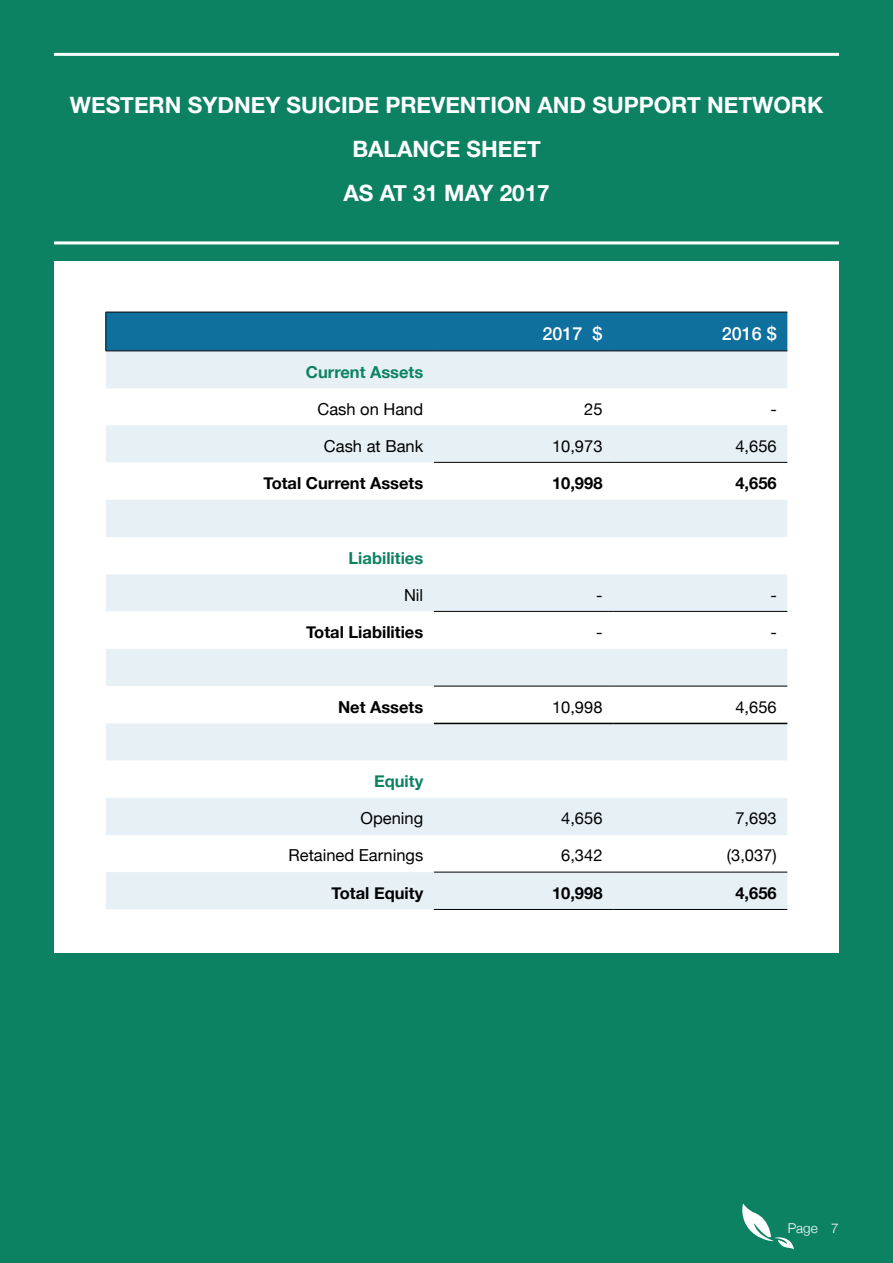
<style>
.page{position:relative;width:893px;height:1263px;background:#0d8263}
.page>*{position:absolute;margin:0;border:0;box-sizing:border-box;transform-origin:0 0}
.t1{font:700 22.5px/44px "Helvetica Neue";color:#fff;text-align:center}
.t2{font:500 18px "Helvetica Neue";color:#fff}
.t3{font:16.5px "Helvetica Neue";color:#000}
.t4{font:700 16.5px "Helvetica Neue";color:#000}
.t5{font:700 16.5px "Helvetica Neue";color:#0d8263}
.t6{font:300 13.5px "Helvetica Neue";color:#fff}
</style>
<div class="page">
<svg style="left:742px;top:1203px;width:52px;height:46px"></svg>
<hr style="left:54px;top:53px;width:785px;height:3px;background:#fff">
<hr style="left:54px;top:241px;width:785px;height:3px;background:#fff">
<div style="left:54px;top:261px;width:785px;height:691px;background:#fff"></div>
<div style="left:107px;top:313px;width:680px;height:38px;background:#0f709e"></div>
<svg style="left:106px;top:352px;width:681px;height:557px;fill:#e7f1f5"></svg>
<hr style="left:106px;top:312px;width:328px;height:1px;background:#000">
<hr style="left:106px;top:312px;width:1px;height:39px;background:#000">
<hr style="left:434px;top:312px;width:179px;height:1px;background:#000">
<hr style="left:613px;top:312px;width:174px;height:1px;background:#000">
<hr style="left:106px;top:351px;width:328px;height:1px;background:#000">
<hr style="left:434px;top:351px;width:179px;height:1px;background:#000">
<hr style="left:613px;top:351px;width:174px;height:1px;background:#000">
<hr style="left:434px;top:462px;width:179px;height:1px;background:#000">
<hr style="left:613px;top:462px;width:174px;height:1px;background:#000">
<hr style="left:434px;top:611px;width:179px;height:1px;background:#000">
<hr style="left:613px;top:611px;width:174px;height:1px;background:#000">
<hr style="left:434px;top:872px;width:179px;height:1px;background:#000">
<hr style="left:613px;top:872px;width:174px;height:1px;background:#000">
<hr style="left:434px;top:909px;width:179px;height:1px;background:#000">
<hr style="left:613px;top:909px;width:174px;height:1px;background:#000">
<hr style="left:434px;top:686px;width:179px;height:1px;background:#000">
<hr style="left:613px;top:686px;width:174px;height:1px;background:#000">
<hr style="left:434px;top:723px;width:179px;height:1px;background:#000">
<hr style="left:613px;top:723px;width:174px;height:1px;background:#000">
<h1 class="t1" style="left:70px;top:83px;width:755px">WESTERN SYDNEY SUICIDE PREVENTION AND SUPPORT NETWORK<br>BALANCE SHEET<br>AS AT 31 MAY 2017</h1>
<p class="t2" style="left:542px;top:319px;width:62px">2017 $</p>
<p class="t2" style="left:722px;top:319px;width:57px">2016 $</p>
<p class="t5" style="left:306px;top:359px;width:119px">Current Assets</p>
<p class="t3" style="left:317px;top:397px;width:107px">Cash on Hand</p>
<p class="t3" style="left:584px;top:397px;width:20px">25</p>
<p class="t3" style="left:770px;top:397px;width:8px">-</p>
<p class="t3" style="left:324px;top:434px;width:101px">Cash at Bank</p>
<p class="t3" style="left:552px;top:434px;width:52px">10,973</p>
<p class="t3" style="left:735px;top:434px;width:43px">4,656</p>
<p class="t4" style="left:263px;top:470px;width:161px">Total Current Assets</p>
<p class="t4" style="left:552px;top:470px;width:52px">10,998</p>
<p class="t4" style="left:735px;top:470px;width:43px">4,656</p>
<p class="t5" style="left:348px;top:545px;width:76px">Liabilities</p>
<p class="t3" style="left:404px;top:583px;width:21px">Nil</p>
<p class="t3" style="left:596px;top:583px;width:8px">-</p>
<p class="t3" style="left:770px;top:583px;width:8px">-</p>
<p class="t4" style="left:306px;top:619px;width:119px">Total Liabilities</p>
<p class="t3" style="left:596px;top:620px;width:8px">-</p>
<p class="t3" style="left:770px;top:620px;width:8px">-</p>
<p class="t4" style="left:338px;top:694px;width:87px">Net Assets</p>
<p class="t3" style="left:552px;top:695px;width:52px">10,998</p>
<p class="t3" style="left:735px;top:695px;width:43px">4,656</p>
<p class="t5" style="left:374px;top:768px;width:51px">Equity</p>
<p class="t3" style="left:361px;top:806px;width:64px">Opening</p>
<p class="t3" style="left:561px;top:807px;width:43px">4,656</p>
<p class="t3" style="left:735px;top:807px;width:43px">7,693</p>
<p class="t3" style="left:288px;top:844px;width:136px">Retained Earnings</p>
<p class="t3" style="left:561px;top:844px;width:43px">6,342</p>
<p class="t3" style="left:727px;top:844px;width:51px">(3,037)</p>
<p class="t4" style="left:332px;top:880px;width:93px">Total Equity</p>
<p class="t4" style="left:552px;top:880px;width:52px">10,998</p>
<p class="t4" style="left:735px;top:880px;width:43px">4,656</p>
<p class="t6" style="left:788px;top:1217px;width:53px">Page 7</p>
</div>
